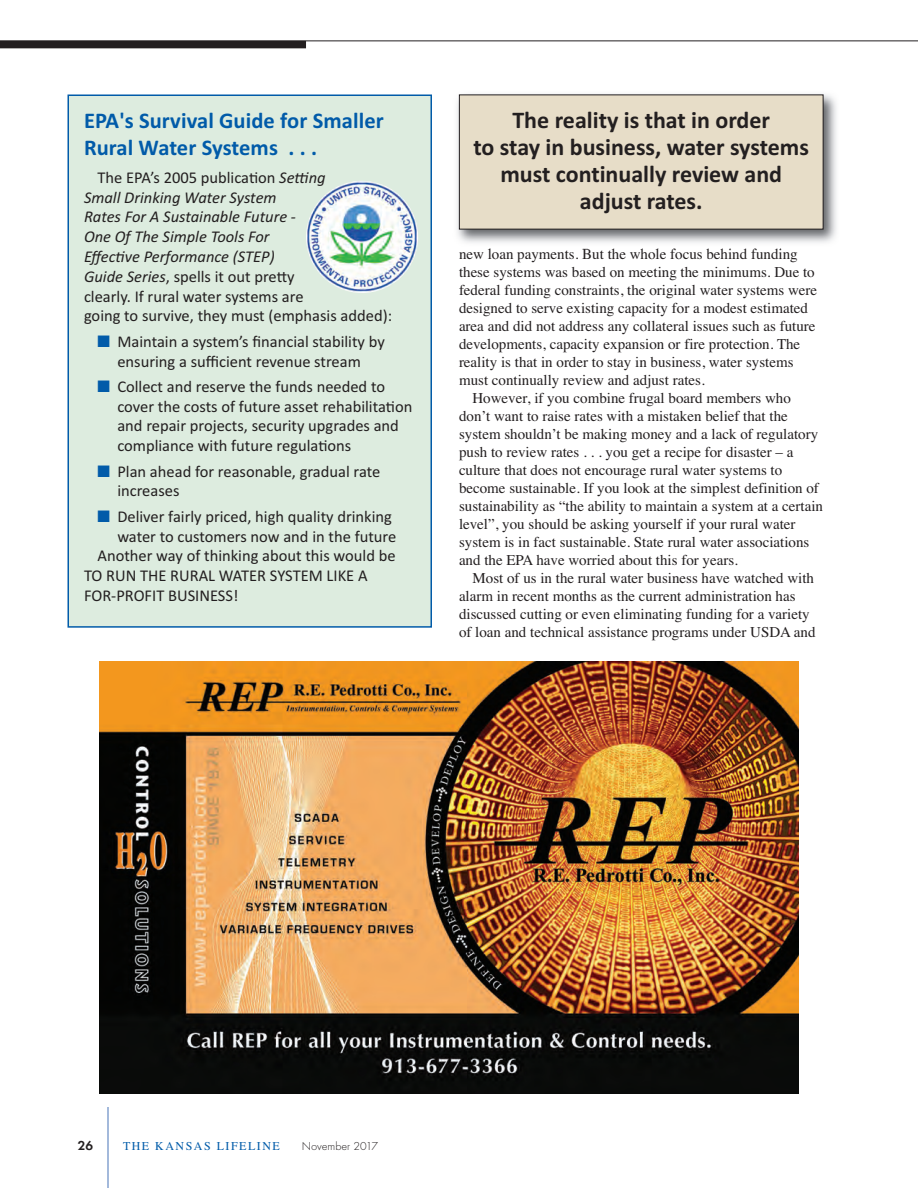
<style>
.page{position:relative;width:918px;height:1188px;background:#fff}
.page>*{position:absolute;margin:0;border:0;box-sizing:border-box;transform-origin:0 0}
.t1{font:700 24px/27px "Calibri";color:#231f20;text-align:center}
.t2{font:700 22.5px/27px "Calibri";letter-spacing:.005em;color:#015ba9}
.t3{font:16.5px/19.8px "Calibri";color:#231f20}
.t4{font:italic 16.5px/19.8px "Calibri";color:#231f20}
.t5{font:15px "Times";color:#231f20}
.t6{font:600 13.5px "Futura T";color:#231f20}
.t7{font:12px "Times";letter-spacing:.125em;color:#015ba9}
.t8{font:300 12px "Futura T";color:#231f20}
.s1{font-style:normal}
.s2{color:#015ba9}
</style>
<div class="page">
<hr style="left:108px;top:1107px;width:1px;height:81px;background:#4975b9">
<hr style="left:0;top:40px;width:918px;height:1px;background:#231f20">
<div style="left:0;top:41px;width:306px;height:7px;background:#231f20"></div>
<div style="left:69px;top:96px;width:361px;height:530px;background:#ddecdf"></div>
<div style="left:68px;top:94px;width:364px;height:534px;border:2px solid #015ba9"></div>
<img style="left:306px;top:181px;width:112px;height:112px;border-radius:50%">
<img style="left:457px;top:94px;width:380px;height:155px">
<img style="left:489px;top:248px;width:35px;height:1px">
<div style="left:460px;top:95px;width:363px;height:134px;background:#e7ddc8"></div>
<div style="left:459px;top:94px;width:365px;height:136px;border:1px solid #231f20"></div>
<img style="left:99px;top:661px;width:700px;height:432px">
<h2 class="t2" style="left:84px;top:107px;width:301px">EPA's Survival Guide for Smaller<br>Rural Water Systems . . .</h2>
<p class="t4" style="left:84px;top:167px;width:310px;text-indent:13px"><span class="s1">The EPA’s 2005 publication</span> Setting<br>Small Drinking Water System<br>Rates For A Sustainable Future -<br>One Of The Simple Tools For<br>Effective Performance (STEP)<br>Guide Series<span class="s1">, spells it out pretty<br>clearly. If rural water systems are<br>going to survive, they must (emphasis added):</span></p>
<p class="t3" style="left:98px;top:331px;width:289px;text-align:center"><span class="s2">■</span> Maintain a system’s financial stability by ensuring a sufficient revenue stream</p>
<p class="t3" style="left:117px;top:376px;width:297px;text-indent:-20px"><span class="s2">■</span> Collect and reserve the funds needed to cover the costs of future asset rehabilitation and repair projects, security upgrades and compliance with future regulations</p>
<p class="t3" style="left:117px;top:461px;width:264px;text-indent:-20px"><span class="s2">■</span> Plan ahead for reasonable, gradual rate increases</p>
<p class="t3" style="left:98px;top:506px;width:296px"><span class="s2">■</span> Deliver fairly priced, high quality drinking</p>
<p class="t3" style="left:117px;top:526px;width:280px">water to customers now and in the future</p>
<p class="t3" style="left:98px;top:546px;width:300px">Another way of thinking about this would be</p>
<p class="t3" style="left:84px;top:566px;width:285px">TO RUN THE RURAL WATER SYSTEM LIKE A</p>
<p class="t3" style="left:84px;top:585px;width:156px">FOR-PROFIT BUSINESS!</p>
<h1 class="t1" style="left:474px;top:107px;width:337px">The reality is that in order<br>to stay in business, water systems must continually review and adjust rates.</h1>
<p class="t5" style="left:459px;top:245px;width:340px">new loan payments. But the whole focus behind funding</p>
<p class="t5" style="left:459px;top:263px;width:357px">these systems was based on meeting the minimums. Due to</p>
<p class="t5" style="left:459px;top:281px;width:360px">federal funding constraints, the original water systems were</p>
<p class="t5" style="left:459px;top:299px;width:351px">designed to serve existing capacity for a modest estimated</p>
<p class="t5" style="left:459px;top:317px;width:358px">area and did not address any collateral issues such as future</p>
<p class="t5" style="left:459px;top:335px;width:343px">developments, capacity expansion or fire protection. The</p>
<p class="t5" style="left:459px;top:353px;width:336px">reality is that in order to stay in business, water systems</p>
<p class="t5" style="left:459px;top:371px;width:247px">must continually review and adjust rates.</p>
<p class="t5" style="left:472px;top:389px;width:320px">However, if you combine frugal board members who</p>
<p class="t5" style="left:459px;top:407px;width:330px">don’t want to raise rates with a mistaken belief that the</p>
<p class="t5" style="left:459px;top:425px;width:361px">system shouldn’t be making money and a lack of regulatory</p>
<p class="t5" style="left:459px;top:443px;width:336px">push to review rates . . . you get a recipe for disaster – a</p>
<p class="t5" style="left:459px;top:461px;width:325px">culture that does not encourage rural water systems to</p>
<p class="t5" style="left:459px;top:479px;width:361px">become sustainable. If you look at the simplest definition of</p>
<p class="t5" style="left:459px;top:497px;width:366px">sustainability as “the ability to maintain a system at a certain</p>
<p class="t5" style="left:459px;top:515px;width:338px">level”, you should be asking yourself if your rural water</p>
<p class="t5" style="left:459px;top:533px;width:352px">system is in fact sustainable. State rural water associations</p>
<p class="t5" style="left:459px;top:551px;width:280px">and the EPA have worried about this for years.</p>
<p class="t5" style="left:472px;top:569px;width:343px">Most of us in the rural water business have watched with</p>
<p class="t5" style="left:459px;top:587px;width:338px">alarm in recent months as the current administration has</p>
<p class="t5" style="left:459px;top:605px;width:352px">discussed cutting or even eliminating funding for a variety</p>
<p class="t5" style="left:459px;top:623px;width:358px">of loan and technical assistance programs under USDA and</p>
<p class="t6" style="left:78px;top:1137px;width:17px">26</p>
<p class="t7" style="left:123px;top:1139px;width:158px">THE KANSAS LIFELINE</p>
<p class="t8" style="left:302px;top:1139px;width:78px">November 2017</p>
</div>
